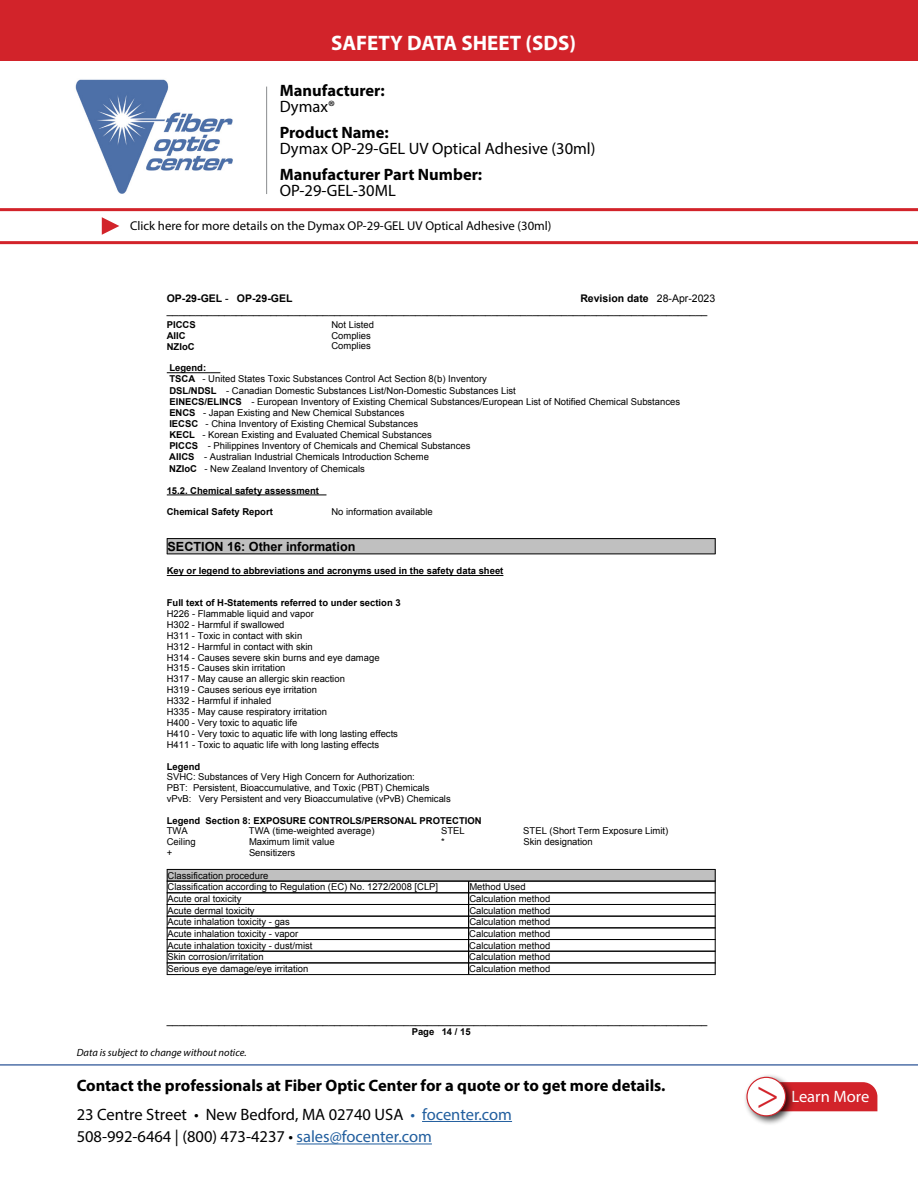
<style>
.page{position:relative;width:918px;height:1188px;background:#fff}
.page>*{position:absolute;margin:0;border:0;box-sizing:border-box;transform-origin:0 0}
.t1{font:42px "Minion Pro";color:#d2232a}
.t2{font:700 21px "Myriad Pro";color:#fff}
.t3{font:16.5px/22.5px "Myriad Pro";color:#000}
.t4{font:700 16.5px/16.5px "Myriad Pro";color:#000}
.t5{font:16.5px "Myriad Pro";color:#fff}
.t6{font:12.75px "Myriad Pro";color:#000}
.t7{font:700 12.6px "Arial";color:#000}
.t8{font:10.5px "Arial";color:#000}
.t9{font:700 10.5px "Arial";color:#000}
.t10{font:italic 10.5px "Myriad Pro";color:#000}
.t11{font:9.45px/10.9px "Arial";color:#000}
.t12{font:700 9.45px "Arial";color:#000}
.s1{font-weight:400}
.s2{font-weight:700}
.s3{color:#215e9e}
</style>
<div class="page">
<hr style="left:422px;top:1121px;width:90px;height:1px;background:#215e9e">
<hr style="left:297px;top:1144px;width:135px;height:1px;background:#215e9e">
<hr style="left:0;top:1064px;width:918px;height:2px;background:#4f70a8">
<img style="left:75px;top:79px;width:158px;height:115px">
<hr style="left:266px;top:87px;width:1px;height:107px;background:#8a8c8e">
<div style="left:796px;top:1082px;width:81px;height:29px;background:#d2232a"></div>
<div style="left:743px;top:1074px;width:53px;height:52px;background:#000;opacity:.75"></div>
<div style="left:747px;top:1077px;width:39px;height:39px;background:#fff;border-radius:50%"></div>
<div style="left:746px;top:1077px;width:40px;height:39px;border:1px solid #d2232a;border-radius:50%"></div>
<hr style="left:0;top:241px;width:918px;height:3px;background:#d2232a">
<hr style="left:0;top:208px;width:918px;height:3px;background:#d2232a">
<svg style="left:102px;top:217px;width:17px;height:18px"></svg>
<div style="left:0;top:0;width:918px;height:60px;background:#d2232a"></div>
<hr style="left:167px;top:372px;width:44px;height:1px;background:#000">
<hr style="left:167px;top:495px;width:159px;height:1px;background:#000">
<div style="left:167px;top:539px;width:549px;height:15px;background:#c0c0c0"></div>
<hr style="left:167px;top:575px;width:336px;height:1px;background:#000">
<div style="left:167px;top:869px;width:549px;height:12px;background:#c0c0c0"></div>
<hr style="left:167px;top:538px;width:549px;height:1px;background:#010101">
<hr style="left:167px;top:554px;width:549px;height:1px;background:#010101">
<svg style="left:167px;top:539px;width:1px;height:15px"></svg>
<svg style="left:715px;top:539px;width:1px;height:15px"></svg>
<hr style="left:167px;top:869px;width:549px;height:1px;background:#010101">
<hr style="left:167px;top:881px;width:302px;height:1px;background:#010101">
<hr style="left:469px;top:881px;width:247px;height:1px;background:#010101">
<hr style="left:167px;top:892px;width:302px;height:1px;background:#010101">
<hr style="left:469px;top:892px;width:247px;height:1px;background:#010101">
<hr style="left:167px;top:904px;width:302px;height:1px;background:#010101">
<hr style="left:469px;top:904px;width:247px;height:1px;background:#010101">
<hr style="left:167px;top:916px;width:302px;height:1px;background:#010101">
<hr style="left:469px;top:916px;width:247px;height:1px;background:#010101">
<hr style="left:167px;top:927px;width:302px;height:1px;background:#010101">
<hr style="left:469px;top:927px;width:247px;height:1px;background:#010101">
<hr style="left:167px;top:939px;width:302px;height:1px;background:#010101">
<hr style="left:469px;top:939px;width:247px;height:1px;background:#010101">
<hr style="left:167px;top:951px;width:302px;height:1px;background:#010101">
<hr style="left:469px;top:951px;width:247px;height:1px;background:#010101">
<hr style="left:167px;top:962px;width:302px;height:1px;background:#010101">
<hr style="left:167px;top:974px;width:302px;height:1px;background:#010101">
<svg style="left:167px;top:870px;width:1px;height:104px"></svg>
<hr style="left:469px;top:962px;width:247px;height:1px;background:#010101">
<hr style="left:469px;top:974px;width:247px;height:1px;background:#010101">
<svg style="left:468px;top:882px;width:1px;height:93px"></svg>
<svg style="left:715px;top:869px;width:1px;height:106px"></svg>
<p class="t2" style="left:331px;top:29px;width:246px">SAFETY DATA SHEET (SDS)</p>
<p class="t4" style="left:280px;top:81px;width:107px">Manufacturer:<br><span class="s1">Dymax®</span></p>
<p class="t3" style="left:280px;top:124px;width:317px;line-height:16.5px"><span class="s2">Product Name:<br></span>Dymax OP-29-GEL UV Optical Adhesive (30ml)</p>
<p class="t4" style="left:280px;top:165px;width:204px">Manufacturer Part Number:</p>
<p class="t3" style="left:280px;top:179px;width:118px">OP-29-GEL-30ML</p>
<p class="t6" style="left:130px;top:218px;width:423px">Click here for more details on the Dymax OP-29-GEL UV Optical Adhesive (30ml)</p>
<p class="t9" style="left:167px;top:292px;width:127px">OP-29-GEL <span class="s1">-</span> OP-29-GEL</p>
<p class="t9" style="left:580px;top:292px;width:136px">Revision date <span class="s1">28-Apr-2023</span></p>
<p class="t12" style="left:167px;top:318px;width:30px">PICCS</p>
<p class="t11" style="left:331px;top:319px;width:44px">Not Listed</p>
<p class="t12" style="left:167px;top:329px;width:20px">AIIC</p>
<p class="t11" style="left:331px;top:330px;width:41px">Complies</p>
<p class="t12" style="left:167px;top:340px;width:29px">NZIoC</p>
<p class="t11" style="left:331px;top:341px;width:41px">Complies</p>
<p class="t11" style="left:169px;top:363px;width:512px"><span class="s2">Legend:<br>TSCA</span> - United States Toxic Substances Control Act Section 8(b) Inventory<br><span class="s2">DSL/NDSL</span> - Canadian Domestic Substances List/Non-Domestic Substances List<br><span class="s2">EINECS/ELINCS</span> - European Inventory of Existing Chemical Substances/European List of Notified Chemical Substances <span class="s2">ENCS</span> - Japan Existing and New Chemical Substances<br><span class="s2">IECSC</span> - China Inventory of Existing Chemical Substances<br><span class="s2">KECL</span> - Korean Existing and Evaluated Chemical Substances<br><span class="s2">PICCS</span> - Philippines Inventory of Chemicals and Chemical Substances<br><span class="s2">AIICS</span> - Australian Industrial Chemicals Introduction Scheme<br><span class="s2">NZIoC</span> - New Zealand Inventory of Chemicals</p>
<p class="t12" style="left:167px;top:484px;width:154px">15.2. Chemical safety assessment</p>
<p class="t12" style="left:167px;top:506px;width:108px">Chemical Safety Report</p>
<p class="t11" style="left:331px;top:506px;width:103px">No information available</p>
<h3 class="t7" style="left:168px;top:538px;width:189px">SECTION 16: Other information</h3>
<p class="t12" style="left:167px;top:565px;width:338px">Key or legend to abbreviations and acronyms used in the safety data sheet</p>
<p class="t12" style="left:167px;top:597px;width:235px">Full text of H-Statements referred to under section 3</p>
<p class="t11" style="left:167px;top:608px;width:233px">H226 - Flammable liquid and vapor<br>H302 - Harmful if swallowed<br>H311 - Toxic in contact with skin<br>H312 - Harmful in contact with skin<br>H314 - Causes severe skin burns and eye damage H315 - Causes skin irritation<br>H317 - May cause an allergic skin reaction<br>H319 - Causes serious eye irritation<br>H332 - Harmful if inhaled<br>H335 - May cause respiratory irritation<br>H400 - Very toxic to aquatic life<br>H410 - Very toxic to aquatic life with long lasting effects H411 - Toxic to aquatic life with long lasting effects</p>
<p class="t12" style="left:167px;top:760px;width:35px">Legend</p>
<p class="t11" style="left:167px;top:771px;width:286px">SVHC: Substances of Very High Concern for Authorization:<br>PBT: Persistent, Bioaccumulative, and Toxic (PBT) Chemicals vPvB: Very Persistent and very Bioaccumulative (vPvB) Chemicals</p>
<p class="t12" style="left:167px;top:814px;width:316px">Legend Section 8: EXPOSURE CONTROLS/PERSONAL PROTECTION</p>
<p class="t8" style="left:167px;top:304px;width:542px">_____________________________________________________________________________________________</p>
<p class="t11" style="left:167px;top:826px;width:23px">TWA</p>
<p class="t11" style="left:249px;top:826px;width:127px">TWA (time-weighted average)</p>
<p class="t11" style="left:441px;top:826px;width:25px">STEL</p>
<p class="t11" style="left:523px;top:826px;width:147px">STEL (Short Term Exposure Limit)</p>
<p class="t11" style="left:167px;top:837px;width:30px">Ceiling</p>
<p class="t11" style="left:249px;top:837px;width:87px">Maximum limit value</p>
<p class="t11" style="left:441px;top:837px;width:5px">*</p>
<p class="t11" style="left:523px;top:837px;width:71px">Skin designation</p>
<p class="t11" style="left:167px;top:847px;width:7px">+</p>
<p class="t11" style="left:249px;top:847px;width:48px">Sensitizers</p>
<p class="t11" style="left:168px;top:870px;width:272px;line-height:11.7px">Classification procedure<br>Classification according to Regulation (EC) No. 1272/2008 [CLP]</p>
<p class="t11" style="left:469px;top:882px;width:58px">Method Used</p>
<p class="t11" style="left:168px;top:893px;width:76px">Acute oral toxicity</p>
<p class="t11" style="left:469px;top:893px;width:82px">Calculation method</p>
<p class="t11" style="left:168px;top:905px;width:89px">Acute dermal toxicity</p>
<p class="t11" style="left:469px;top:905px;width:82px">Calculation method</p>
<p class="t11" style="left:168px;top:917px;width:124px">Acute inhalation toxicity - gas</p>
<p class="t11" style="left:469px;top:917px;width:82px">Calculation method</p>
<p class="t11" style="left:168px;top:928px;width:132px">Acute inhalation toxicity - vapor</p>
<p class="t11" style="left:469px;top:928px;width:82px">Calculation method</p>
<p class="t11" style="left:167px;top:940px;width:147px">Acute inhalation toxicity - dust/mist</p>
<p class="t11" style="left:469px;top:940px;width:82px">Calculation method</p>
<p class="t11" style="left:167px;top:952px;width:98px">Skin corrosion/irritation</p>
<p class="t11" style="left:469px;top:952px;width:82px">Calculation method</p>
<p class="t11" style="left:167px;top:963px;width:142px">Serious eye damage/eye irritation</p>
<p class="t11" style="left:469px;top:963px;width:82px">Calculation method</p>
<p class="t8" style="left:167px;top:1013px;width:542px">_____________________________________________________________________________________________</p>
<p class="t12" style="left:412px;top:1026px;width:60px">Page 14 / 15</p>
<p class="t10" style="left:77px;top:1046px;width:171px">Data is subject to change without notice.</p>
<p class="t4" style="left:77px;top:1076px;width:590px">Contact the professionals at Fiber Optic Center for a quote or to get more details.</p>
<p class="t3" style="left:77px;top:1103px;width:437px">23 Centre Street • New Bedford, MA 02740 USA <span class="s3">• focenter.com<br></span>508-992-6464 | (800) 473-4237 • <span class="s3">sales@focenter.com</span></p>
<p class="t1" style="left:756px;top:1066px;width:25px">&gt;</p>
<p class="t5" style="left:791px;top:1087px;width:79px">Learn More</p>
</div>
